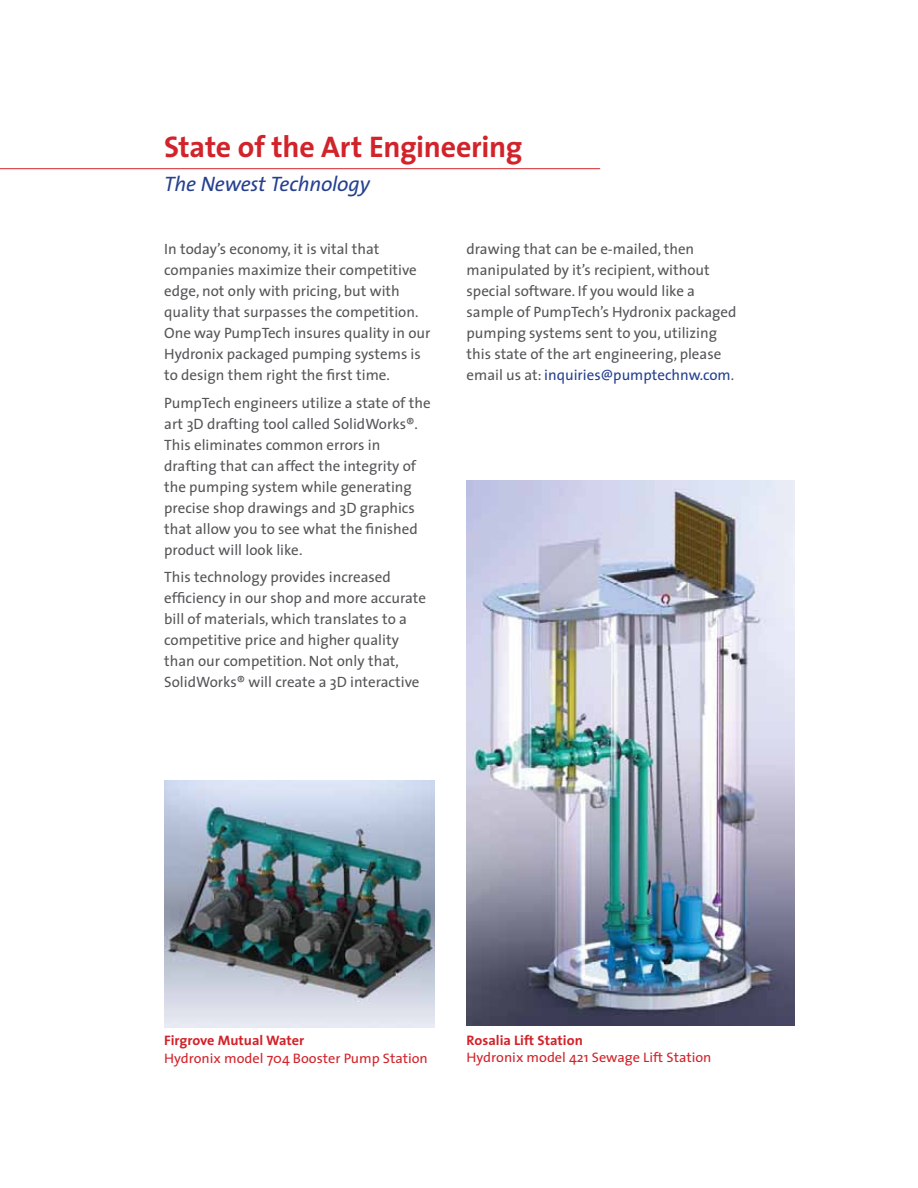
<style>
.page{position:relative;width:918px;height:1188px;background:#fff}
.page>*{position:absolute;margin:0;border:0;box-sizing:border-box;transform-origin:0 0}
.t1{font:700 30px "The Sans";letter-spacing:-.01em;color:#d2232a}
.t2{font:italic 21px "The Sans";letter-spacing:-.01em;color:#25408f}
.t3{font:15px/21px "The Sans";color:#565659}
.t4{font:13.8px "The Sans";color:#d2232a;scale:1.04 1}
.t5{font:700 13.8px "The Sans";color:#d2232a;scale:1.04 1}
.s1{color:#25408f}
</style>
<div class="page">
<hr style="left:0;top:168px;width:600px;height:1px;background:#d2232a">
<img style="left:467px;top:480px;width:328px;height:546px">
<img style="left:164px;top:781px;width:270px;height:246px">
<h1 class="t1" style="left:164px;top:121px;width:360px">State of the Art Engineering</h1>
<h2 class="t2" style="left:164px;top:167px;width:207px">The Newest Technology</h2>
<p class="t3" style="left:164px;top:238px;width:268px">In today’s economy, it is vital that companies maximize their competitive edge, not only with pricing, but with quality that surpasses the competition.<br>One way PumpTech insures quality in our Hydronix packaged pumping systems is to design them right the first time.</p>
<p class="t3" style="left:164px;top:392px;width:268px">PumpTech engineers utilize a state of the art 3D drafting tool called SolidWorks®.<br>This eliminates common errors in drafting that can affect the integrity of the pumping system while generating precise shop drawings and 3D graphics that allow you to see what the finished product will look like.</p>
<p class="t3" style="left:164px;top:566px;width:263px">This technology provides increased efficiency in our shop and more accurate bill of materials, which translates to a competitive price and higher quality than our competition. Not only that, SolidWorks® will create a 3D interactive</p>
<p class="t3" style="left:467px;top:238px;width:271px">drawing that can be e-mailed, then manipulated by it’s recipient, without special software. If you would like a sample of PumpTech’s Hydronix packaged pumping systems sent to you, utilizing this state of the art engineering, please email us at: <span class="s1">inquiries@pumptechnw.com</span>.</p>
<p class="t5" style="left:164px;top:1029px;width:136px">Firgrove Mutual Water</p>
<p class="t4" style="left:164px;top:1047px;width:255px">Hydronix model 704 Booster Pump Station</p>
<p class="t5" style="left:467px;top:1029px;width:113px">Rosalia Lift Station</p>
<p class="t4" style="left:467px;top:1045px;width:237px">Hydronix model 421 Sewage Lift Station</p>
</div>
